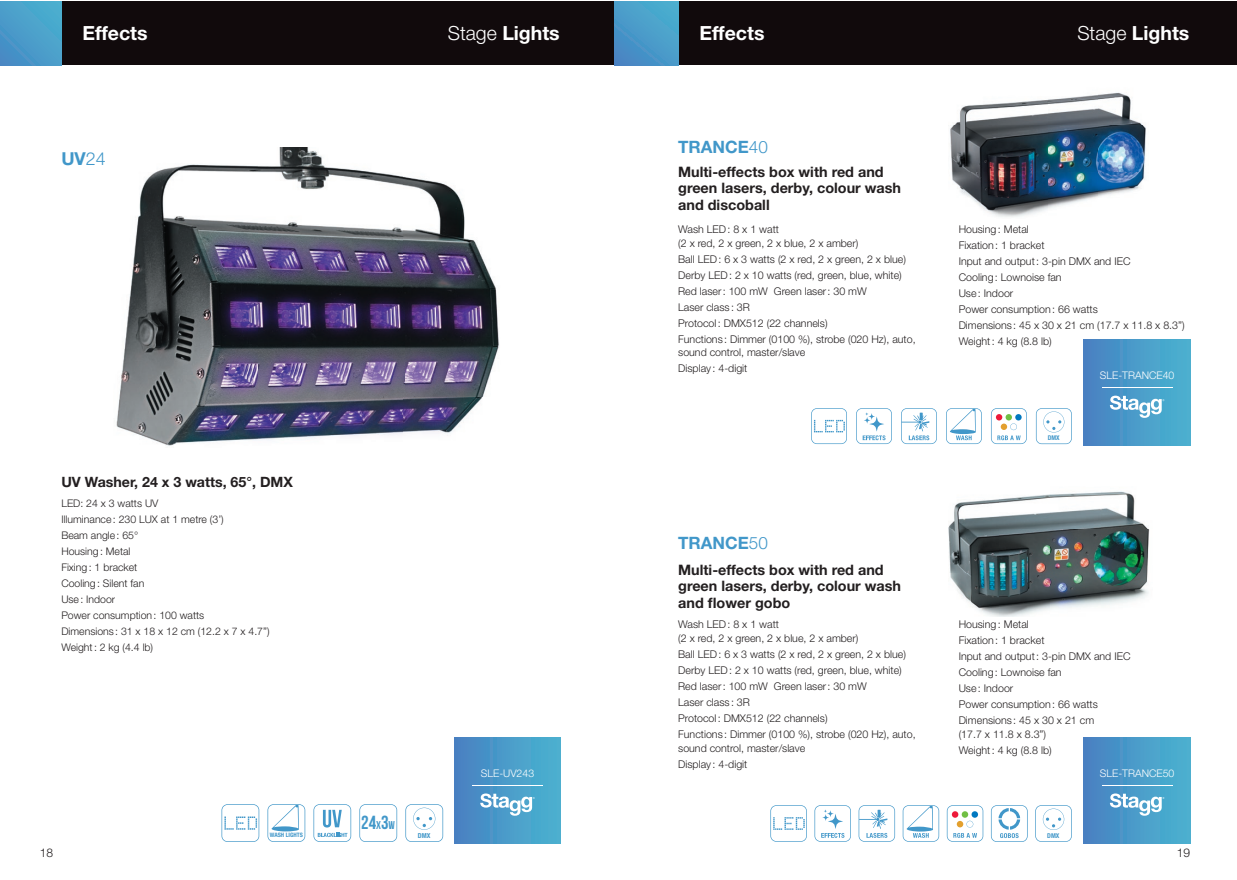
<style>
.page{position:relative;width:1237px;height:880px;background:#fff}
.page>*{position:absolute;margin:0;border:0;box-sizing:border-box;transform-origin:0 0}
.t1{font:700 19.5px "Helvetica Neue LT Std";color:#fff}
.t2{font:18.9px "Bebas Neue";color:#4197c9}
.t3{font:700 17.85px "Helvetica Neue LT Std";color:#4197c9}
.t4{font:700 17.1px "Helvetica Neue LT Std";color:#4197c9}
.t5{font:700 14.4px/16.5px "Helvetica Neue LT Std";color:#231f20}
.t6{font:700 14.25px "Helvetica Neue LT Std";color:#231f20}
.t7{font:300 12px "Helvetica Neue LT Std";color:#231f20}
.t8{font:300 10.65px/15.9px "Helvetica Neue LT Std";color:#231f20}
.t9{font:300 10.5px/15.9px "Helvetica Neue LT Std";color:#231f20}
.t10{font:300 10.5px "Helvetica Neue LT Std";color:#fff}
.t11{font:700 condensed 6.75px "Helvetica Neue LT Std";color:#4197c9}
.t12{font:700 condensed 6.6px "Helvetica Neue LT Std";color:#4197c9}
.t13{font:700 condensed 6.45px "Helvetica Neue LT Std";color:#4197c9}
.t14{font:700 condensed 6px "Helvetica Neue LT Std";color:#4197c9}
.s1{font-weight:300}
.s2{font-size:11.4px}
</style>
<div class="page">
<img style="left:116px;top:147px;width:383px;height:299px">
<svg style="left:313px;top:804px;width:38px;height:38px"></svg>
<svg style="left:221px;top:804px;width:38px;height:38px"></svg>
<svg style="left:267px;top:804px;width:38px;height:38px"></svg>
<svg style="left:359px;top:804px;width:38px;height:38px"></svg>
<svg style="left:405px;top:804px;width:38px;height:38px"></svg>
<img style="left:950px;top:92px;width:196px;height:125px">
<img style="left:948px;top:491px;width:202px;height:126px">
<svg style="left:856px;top:408px;width:35px;height:36px"></svg>
<svg style="left:811px;top:408px;width:36px;height:36px"></svg>
<svg style="left:901px;top:408px;width:35px;height:36px"></svg>
<svg style="left:946px;top:408px;width:35px;height:36px"></svg>
<svg style="left:991px;top:408px;width:35px;height:36px"></svg>
<svg style="left:1000px;top:423px;width:7px;height:7px"></svg>
<svg style="left:1035px;top:408px;width:36px;height:36px"></svg>
<svg style="left:814px;top:805px;width:37px;height:36px"></svg>
<svg style="left:770px;top:805px;width:36px;height:36px"></svg>
<svg style="left:858px;top:805px;width:37px;height:36px"></svg>
<svg style="left:902px;top:805px;width:37px;height:36px"></svg>
<svg style="left:946px;top:805px;width:37px;height:36px"></svg>
<div style="left:956px;top:821px;width:7px;height:6px;background:#e3a02e;border-radius:50%"></div>
<svg style="left:990px;top:805px;width:37px;height:37px"></svg>
<svg style="left:1035px;top:805px;width:36px;height:36px"></svg>
<div style="left:614px;top:1px;width:622px;height:64px;background:#110a0c"></div>
<div style="left:0;top:1px;width:614px;height:64px;background:#110a0c"></div>
<div style="left:614px;top:1px;width:64px;height:64px;background:linear-gradient(to bottom,#4baace,#488fc6)"></div>
<div style="left:0;top:1px;width:61px;height:64px;background:linear-gradient(to right,#4994c7,#4ba9cd)"></div>
<div style="left:1083px;top:737px;width:107px;height:106px;background:linear-gradient(to right,#4881c2,#4cb4d0)"></div>
<svg style="left:1109px;top:793px;width:55px;height:22px"></svg>
<hr style="left:1102px;top:785px;width:70px;height:1px;background:#fff">
<div style="left:454px;top:737px;width:106px;height:106px;background:linear-gradient(to right,#4981c2,#4cb3d0)"></div>
<svg style="left:480px;top:793px;width:54px;height:22px"></svg>
<hr style="left:472px;top:785px;width:71px;height:1px;background:#fff">
<div style="left:1083px;top:339px;width:107px;height:106px;background:linear-gradient(to right,#4881c2,#4bb4d0)"></div>
<svg style="left:1109px;top:395px;width:55px;height:23px"></svg>
<hr style="left:1102px;top:387px;width:70px;height:1px;background:#fff">
<h1 class="t1" style="left:448px;top:21px;width:113px"><span class="s1">Stage</span> Lights</h1>
<h1 class="t1" style="left:1077px;top:21px;width:113px"><span class="s1">Stage</span> Lights</h1>
<h1 class="t1" style="left:83px;top:21px;width:66px">Effects</h1>
<h1 class="t1" style="left:699px;top:21px;width:66px">Effects</h1>
<h3 class="t3" style="left:61px;top:148px;width:46px">UV<span class="s1">24</span></h3>
<h3 class="t6" style="left:61px;top:473px;width:233px">UV Washer, 24 x 3 watts, 65°, DMX</h3>
<p class="t9" style="left:61px;top:495px;width:210px">LED: 24 x 3 watts UV<br>Illuminance : 230 LUX at 1 metre (3’)<br>Beam angle : 65°<br>Housing : Metal<br>Fixing : 1 bracket<br>Cooling : Silent fan<br>Use : Indoor<br>Power consumption : 100 watts<br>Dimensions : 31 x 18 x 12 cm (12.2 x 7 x 4.7”)<br>Weight : 2 kg (4.4 lb)</p>
<p class="t14" style="left:270px;top:831px;width:35px">WASH LIGHTS</p>
<h2 class="t2" style="left:361px;top:812px;width:35px">24<span class="s2">x</span>3<span class="s2">w</span></h2>
<p class="t11" style="left:418px;top:831px;width:14px">DMX</p>
<h3 class="t4" style="left:678px;top:136px;width:91px">TRANCE<span class="s1">40</span></h3>
<h3 class="t5" style="left:678px;top:163px;width:224px">Multi-effects box with red and green lasers, derby, colour wash and discoball</h3>
<p class="t8" style="left:678px;top:222px;width:182px;line-height:13.8px">Wash LED : 8 x 1 watt<br>(2 x red, 2 x green, 2 x blue, 2 x amber)</p>
<p class="t8" style="left:678px;top:251px;width:239px">Ball LED : 6 x 3 watts (2 x red, 2 x green, 2 x blue)<br>Derby LED : 2 x 10 watts (red, green, blue, white)<br>Red laser : 100 mW Green laser : 30 mW<br>Laser class : 3R<br>Protocol : DMX512 (22 channels)<br>Functions : Dimmer (0100 %), strobe (020 Hz), auto,</p>
<p class="t8" style="left:678px;top:344px;width:129px">sound control, master/slave<br>Display : 4-digit</p>
<h3 class="t4" style="left:678px;top:532px;width:91px">TRANCE<span class="s1">50</span></h3>
<h3 class="t5" style="left:678px;top:561px;width:224px">Multi-effects box with red and green lasers, derby, colour wash and flower gobo</h3>
<p class="t8" style="left:958px;top:221px;width:227px">Housing : Metal<br>Fixation : 1 bracket<br>Input and output : 3-pin DMX and IEC<br>Cooling : Lownoise fan<br>Use : Indoor<br>Power consumption : 66 watts<br>Dimensions : 45 x 30 x 21 cm (17.7 x 11.8 x 8.3”)<br>Weight : 4 kg (8.8 lb)</p>
<p class="t13" style="left:1047px;top:434px;width:14px">DMX</p>
<p class="t10" style="left:1099px;top:369px;width:76px">SLE-TRANCE40</p>
<p class="t8" style="left:958px;top:616px;width:173px">Housing : Metal<br>Fixation : 1 bracket<br>Input and output : 3-pin DMX and IEC<br>Cooling : Lownoise fan<br>Use : Indoor<br>Power consumption : 66 watts<br>Dimensions : 45 x 30 x 21 cm</p>
<p class="t8" style="left:958px;top:726px;width:95px">(17.7 x 11.8 x 8.3”)<br>Weight : 4 kg (8.8 lb)</p>
<p class="t8" style="left:678px;top:617px;width:182px;line-height:13.8px">Wash LED : 8 x 1 watt<br>(2 x red, 2 x green, 2 x blue, 2 x amber)</p>
<p class="t8" style="left:678px;top:646px;width:239px">Ball LED : 6 x 3 watts (2 x red, 2 x green, 2 x blue)<br>Derby LED : 2 x 10 watts (red, green, blue, white)<br>Red laser : 100 mW Green laser : 30 mW<br>Laser class : 3R<br>Protocol : DMX512 (22 channels)<br>Functions : Dimmer (0100 %), strobe (020 Hz), auto,</p>
<p class="t8" style="left:678px;top:740px;width:129px">sound control, master/slave<br>Display : 4-digit</p>
<p class="t10" style="left:481px;top:767px;width:55px">SLE-UV243</p>
<p class="t10" style="left:1099px;top:767px;width:76px">SLE-TRANCE50</p>
<p class="t12" style="left:1047px;top:831px;width:14px">DMX</p>
<p class="t7" style="left:40px;top:845px;width:15px">18</p>
<p class="t7" style="left:1176px;top:845px;width:15px">19</p>
</div>
